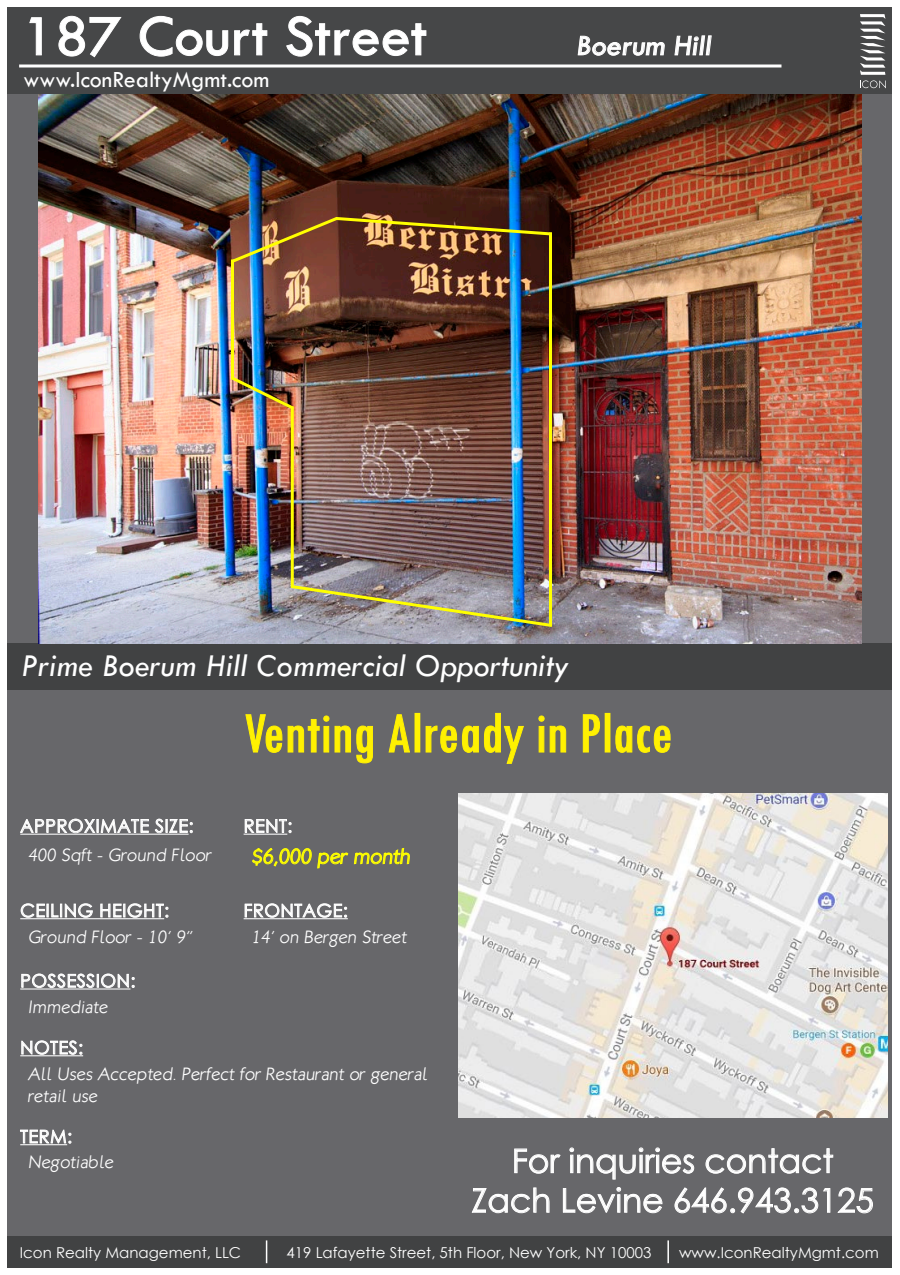
<style>
.page{position:relative;width:900px;height:1275px;background:#fff}
.page>*{position:absolute;margin:0;border:0;box-sizing:border-box;transform-origin:0 0}
.t1{font:condensed 60px "Tw Cen";color:#fff101}
.t2{font:60px "Tw Cen";color:#fff}
.t3{font:33px "Century Gothic";color:#fff}
.t4{font:italic 33px "Tw Cen";color:#fff}
.t5{font:30px "Tw Cen";color:#fff}
.t6{font:24px "Tw Cen";color:#fff}
.t7{font:300 21px "Klill";color:#ff0}
.t8{font:300 18px/21.6px "Klill";color:#fff}
.t9{font:18px "Century Gothic";letter-spacing:.03em;color:#fff}
.t10{font:15px "Century Gothic";color:#fff}
</style>
<div class="page">
<div style="left:8px;top:64px;width:884px;height:1176px;background:#67676a"></div>
<hr style="left:20px;top:834px;width:169px;height:1px;background:#fff">
<svg style="left:20px;top:819px;width:129px;height:14px"></svg>
<svg style="left:155px;top:819px;width:38px;height:14px"></svg>
<svg style="left:252px;top:848px;width:158px;height:21px"></svg>
<div style="left:8px;top:644px;width:884px;height:46px;background:#414243"></div>
<div style="left:8px;top:8px;width:884px;height:86px;background:#464748"></div>
<svg style="left:29px;top:17px;width:13px;height:39px"></svg>
<svg style="left:58px;top:16px;width:63px;height:41px"></svg>
<svg style="left:139px;top:16px;width:129px;height:41px"></svg>
<svg style="left:286px;top:16px;width:141px;height:41px"></svg>
<svg style="left:578px;top:35px;width:87px;height:21px"></svg>
<svg style="left:674px;top:35px;width:38px;height:21px"></svg>
<div style="left:8px;top:1236px;width:884px;height:32px;background:#414243"></div>
<svg style="left:266px;top:1240px;width:1px;height:23px"></svg>
<hr style="left:667px;top:1240px;width:2px;height:23px;background:#fff">
<svg style="left:514px;top:1148px;width:47px;height:26px"></svg>
<svg style="left:569px;top:1147px;width:125px;height:33px"></svg>
<svg style="left:705px;top:1148px;width:129px;height:26px"></svg>
<svg style="left:472px;top:1187px;width:78px;height:26px"></svg>
<svg style="left:563px;top:1187px;width:100px;height:26px"></svg>
<svg style="left:674px;top:1187px;width:157px;height:27px"></svg>
<svg style="left:838px;top:1187px;width:35px;height:27px"></svg>
<svg style="left:860px;top:14px;width:26px;height:74px"></svg>
<svg style="left:19px;top:64px;width:763px;height:4px;background:#d0d0d0"></svg>
<hr style="left:20px;top:918px;width:144px;height:1px;background:#fff">
<svg style="left:21px;top:903px;width:72px;height:15px"></svg>
<svg style="left:101px;top:903px;width:67px;height:15px"></svg>
<hr style="left:20px;top:1144px;width:47px;height:1px;background:#fff">
<svg style="left:20px;top:1130px;width:51px;height:14px"></svg>
<hr style="left:244px;top:834px;width:43px;height:1px;background:#fff">
<svg style="left:245px;top:819px;width:46px;height:14px"></svg>
<hr style="left:20px;top:988px;width:110px;height:2px;background:#fff">
<svg style="left:22px;top:974px;width:113px;height:14px"></svg>
<hr style="left:20px;top:1055px;width:63px;height:1px;background:#fff">
<svg style="left:22px;top:1041px;width:60px;height:14px"></svg>
<hr style="left:244px;top:918px;width:104px;height:1px;background:#fff">
<svg style="left:245px;top:903px;width:102px;height:15px"></svg>
<img style="left:458px;top:794px;width:429px;height:324px">
<img style="left:38px;top:94px;width:824px;height:550px">
<hr style="left:549px;top:232px;width:3px;height:394px;background:#ff0">
<img style="left:288px;top:583px;width:267px;height:46px">
<hr style="left:291px;top:406px;width:3px;height:182px;background:#ff0">
<img style="left:228px;top:374px;width:69px;height:38px">
<hr style="left:231px;top:260px;width:3px;height:120px;background:#ff0">
<img style="left:229px;top:214px;width:326px;height:51px">
<svg style="left:245px;top:714px;width:128px;height:50px"></svg>
<svg style="left:388px;top:714px;width:22px;height:39px"></svg>
<div style="left:415px;top:713px;width:5px;height:39px;border:1px solid #fff101"></div>
<svg style="left:425px;top:713px;width:99px;height:51px"></svg>
<svg style="left:538px;top:715px;width:28px;height:38px"></svg>
<svg style="left:583px;top:714px;width:17px;height:39px"></svg>
<div style="left:605px;top:713px;width:5px;height:39px;border:1px solid #fff101"></div>
<svg style="left:615px;top:725px;width:56px;height:28px"></svg>
<p class="t2" style="left:22px;top:0;width:406px">187 Court Street</p>
<p class="t6" style="left:24px;top:65px;width:247px">www.IconRealtyMgmt.com</p>
<p class="t5" style="left:576px;top:27px;width:141px">Boerum Hill</p>
<p class="t4" style="left:22px;top:646px;width:548px">Prime Boerum Hill Commercial Opportunity</p>
<p class="t9" style="left:20px;top:813px;width:175px">APPROXIMATE SIZE:</p>
<p class="t1" style="left:244px;top:697px;width:430px">Venting Already in Place</p>
<p class="t9" style="left:244px;top:813px;width:50px">RENT:</p>
<p class="t8" style="left:28px;top:844px;width:188px">400 Sqft - Ground Floor</p>
<p class="t7" style="left:251px;top:844px;width:163px">$6,000 per month</p>
<p class="t9" style="left:20px;top:898px;width:150px">CEILING HEIGHT:</p>
<p class="t8" style="left:28px;top:926px;width:168px">Ground Floor - 10’ 9”</p>
<p class="t9" style="left:20px;top:968px;width:117px">POSSESSION:</p>
<p class="t8" style="left:28px;top:996px;width:84px">Immediate</p>
<p class="t9" style="left:20px;top:1035px;width:64px">NOTES:</p>
<p class="t9" style="left:244px;top:898px;width:106px">FRONTAGE:</p>
<p class="t8" style="left:251px;top:926px;width:159px">14’ on Bergen Street</p>
<p class="t8" style="left:28px;top:1063px;width:404px">All Uses Accepted. Perfect for Restaurant or general retail use</p>
<p class="t9" style="left:20px;top:1124px;width:53px">TERM:</p>
<p class="t8" style="left:28px;top:1151px;width:90px">Negotiable</p>
<p class="t3" style="left:512px;top:1138px;width:323px">For inquiries contact</p>
<p class="t3" style="left:472px;top:1177px;width:404px">Zach Levine 646.943.3125</p>
<p class="t10" style="left:20px;top:1242px;width:223px">Icon Realty Management, LLC</p>
<p class="t10" style="left:287px;top:1242px;width:366px">419 Lafayette Street, 5th Floor, New York, NY 10003</p>
<p class="t10" style="left:679px;top:1242px;width:201px">www.IconRealtyMgmt.com</p>
</div>
